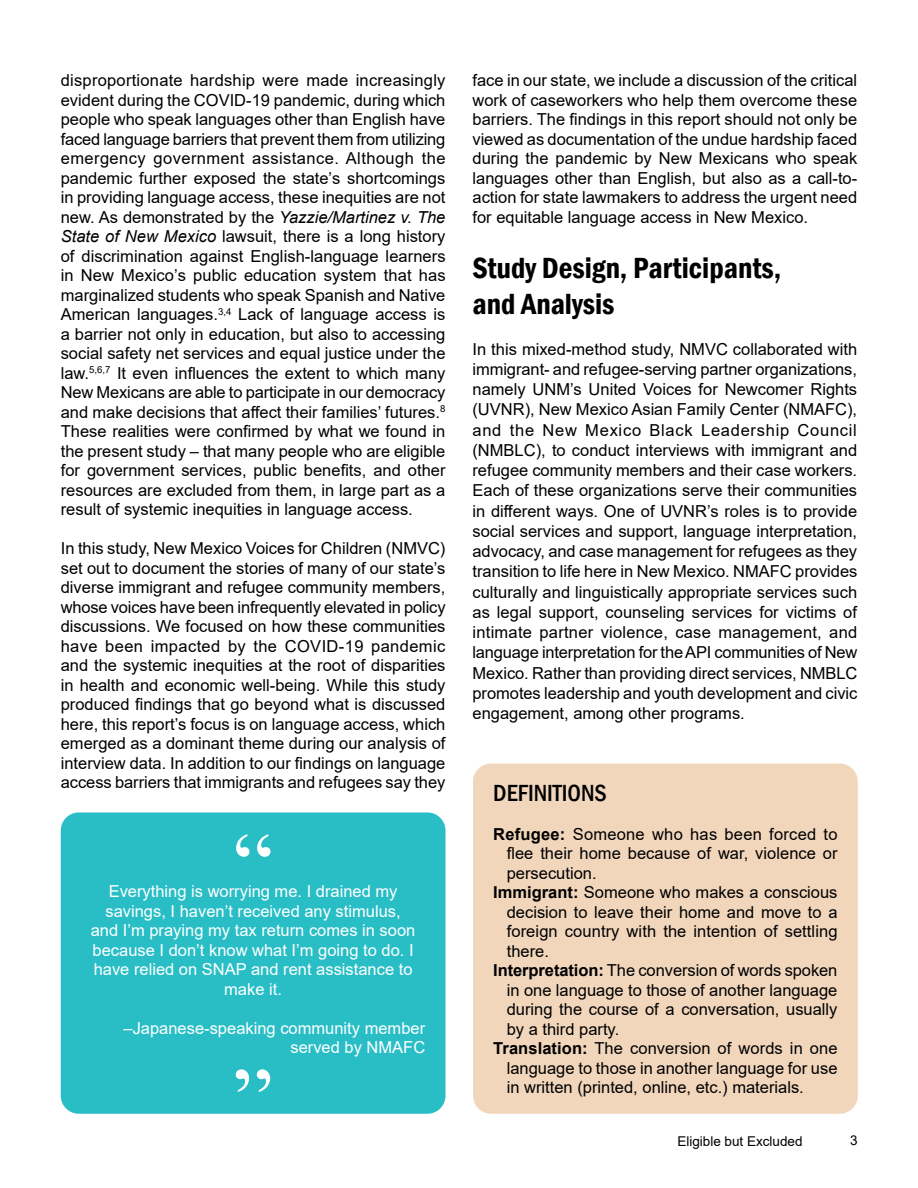
<style>
.page{position:relative;width:918px;height:1188px;background:#fff}
.page>*{position:absolute;margin:0;border:0;box-sizing:border-box;transform-origin:0 0}
.t1{font:90px "Times New Roman";color:#fff}
.t2{font:600 condensed 30px/36px "Franklin Gothic";color:#000}
.t3{font:500 condensed 24px "Franklin Gothic";color:#000}
.t4{font:16.5px/19.5px "Arial";color:#000;text-align:justify}
.t5{font:16.5px/19.5px "Arial";color:#fff;text-align:center}
.t6{font:13.5px "Arial";color:#000}
.s1{font-style:italic}
.s2{font-weight:700}
</style>
<div class="page">
<div style="left:473px;top:764px;width:385px;height:350px;background:#f1d6bc;border-radius:18px"></div>
<div style="left:61px;top:812px;width:385px;height:302px;background:#29bec6;border-radius:18px"></div>
<p class="t4" style="left:61px;top:71px;width:386px">disproportionate hardship were made increasingly evident during the COVID-19 pandemic, during which people who speak languages other than English have faced language barriers that prevent them from utilizing emergency government assistance. Although the pandemic further exposed the state’s shortcomings in providing language access, these inequities are not new. As demonstrated by the <span class="s1">Yazzie/Martinez v. The State of New Mexico</span> lawsuit, there is a long history of discrimination against English-language learners in New Mexico’s public education system that has marginalized students who speak Spanish and Native American languages.<sup>3,4</sup> Lack of language access is a barrier not only in education, but also to accessing social safety net services and equal justice under the law.<sup>5,6,7</sup> It even influences the extent to which many New Mexicans are able to participate in our democracy and make decisions that affect their families’ futures.<sup>8<br></sup>These realities were confirmed by what we found in the present study – that many people who are eligible for government services, public benefits, and other resources are excluded from them, in large part as a result of systemic inequities in language access.</p>
<p class="t4" style="left:61px;top:539px;width:386px">In this study, New Mexico Voices for Children (NMVC) set out to document the stories of many of our state’s diverse immigrant and refugee community members, whose voices have been infrequently elevated in policy discussions. We focused on how these communities have been impacted by the COVID-19 pandemic and the systemic inequities at the root of disparities in health and economic well-being. While this study produced findings that go beyond what is discussed here, this report’s focus is on language access, which emerged as a dominant theme during our analysis of interview data. In addition to our findings on language access barriers that immigrants and refugees say they</p>
<h1 class="t1" style="left:233px;top:802px;width:41px">“</h1>
<p class="t5" style="left:91px;top:882px;width:326px">Everything is worrying me. I drained my savings, I haven’t received any stimulus, and I’m praying my tax return comes in soon because I don’t know what I’m going to do. I have relied on SNAP and rent assistance to make it.</p>
<p class="t5" style="left:124px;top:1018px;width:303px;text-align:right">–Japanese-speaking community member served by NMAFC</p>
<h1 class="t1" style="left:273px;top:1125px;width:41px;rotate:-180deg">“</h1>
<p class="t4" style="left:473px;top:71px;width:386px">face in our state, we include a discussion of the critical work of caseworkers who help them overcome these barriers. The findings in this report should not only be viewed as documentation of the undue hardship faced during the pandemic by New Mexicans who speak languages other than English, but also as a call-to&shy;action for state lawmakers to address the urgent need for equitable language access in New Mexico.</p>
<h2 class="t2" style="left:472px;top:250px;width:310px">Study Design, Participants, and Analysis</h2>
<p class="t4" style="left:472px;top:339px;width:386px;line-height:20.2px">In this mixed-method study, NMVC collaborated with immigrant- and refugee-serving partner organizations, namely UNM’s United Voices for Newcomer Rights (UVNR), New Mexico Asian Family Center (NMAFC), and the New Mexico Black Leadership Council (NMBLC), to conduct interviews with immigrant and refugee community members and their case workers.<br>Each of these organizations serve their communities in different ways. One of UVNR’s roles is to provide social services and support, language interpretation, advocacy, and case management for refugees as they transition to life here in New Mexico. NMAFC provides culturally and linguistically appropriate services such as legal support, counseling services for victims of intimate partner violence, case management, and language interpretation for the API communities of New Mexico. Rather than providing direct services, NMBLC promotes leadership and youth development and civic engagement, among other programs.</p>
<h3 class="t3" style="left:493px;top:777px;width:115px">DEFINITIONS</h3>
<p class="t4" style="left:493px;top:824px;width:346px"><span class="s2">Refugee:</span> Someone who has been forced to</p>
<p class="t4" style="left:507px;top:843px;width:332px">flee their home because of war, violence or</p>
<p class="t4" style="left:507px;top:863px;width:91px">persecution.</p>
<p class="t4" style="left:493px;top:882px;width:346px"><span class="s2">Immigrant:</span> Someone who makes a conscious</p>
<p class="t4" style="left:507px;top:902px;width:332px">decision to leave their home and move to a</p>
<p class="t4" style="left:507px;top:921px;width:332px">foreign country with the intention of settling</p>
<p class="t4" style="left:507px;top:941px;width:44px">there.</p>
<p class="t4" style="left:493px;top:960px;width:346px"><span class="s2">Interpretation:</span> The conversion of words spoken</p>
<p class="t4" style="left:507px;top:980px;width:332px">in one language to those of another language</p>
<p class="t4" style="left:507px;top:999px;width:332px">during the course of a conversation, usually</p>
<p class="t4" style="left:507px;top:1019px;width:114px">by a third party.</p>
<p class="t4" style="left:493px;top:1038px;width:346px"><span class="s2">Translation:</span> The conversion of words in one</p>
<p class="t4" style="left:507px;top:1058px;width:332px">language to those in another language for use</p>
<p class="t4" style="left:507px;top:1078px;width:299px">in written (printed, online, etc.) materials.</p>
<p class="t6" style="left:677px;top:1132px;width:127px">Eligible but Excluded</p>
<p class="t6" style="left:850px;top:1131px;width:9px">3</p>
</div>
